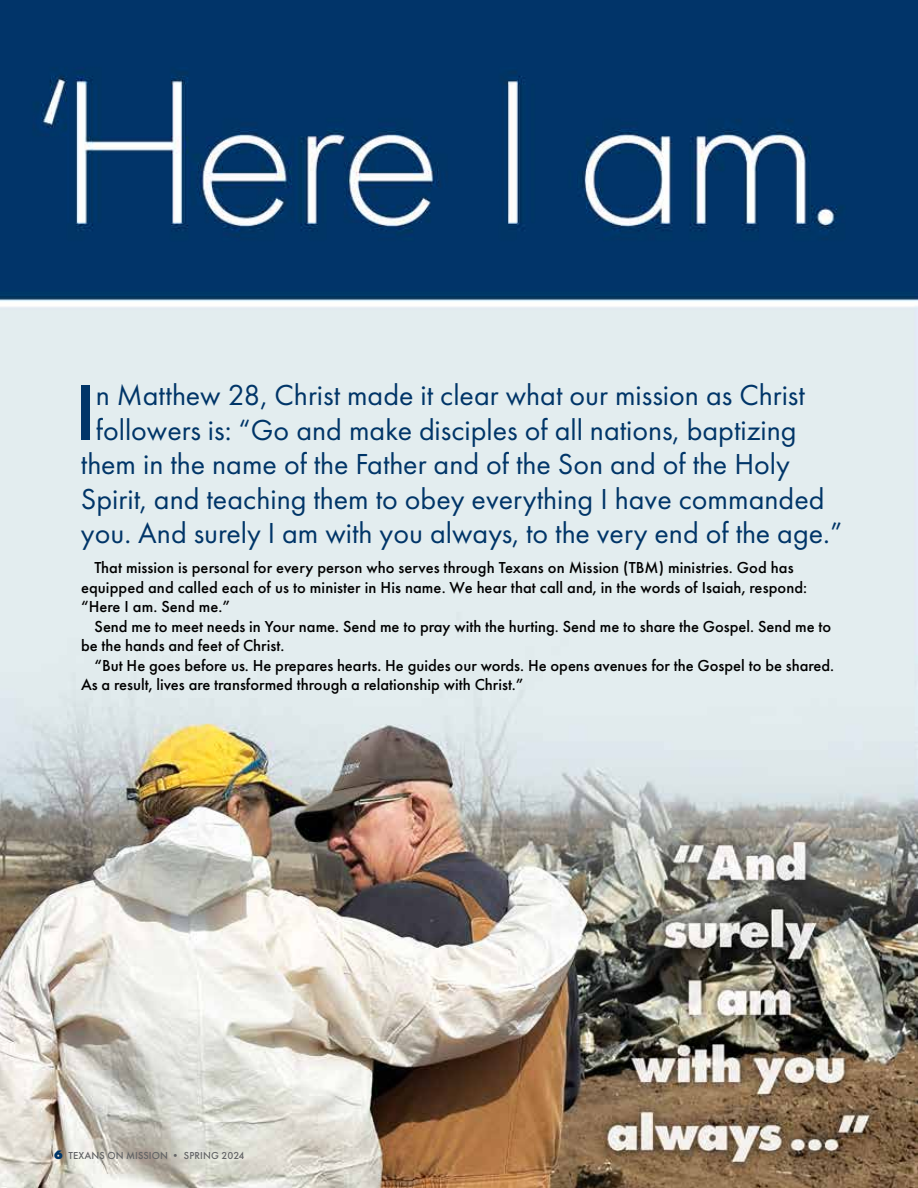
<style>
.page{position:relative;width:918px;height:1188px;background:#fff}
.page>*{position:absolute;margin:0;border:0;box-sizing:border-box;transform-origin:0 0}
.t1{font:500 81.75px "Futura PT";color:#003568}
.t2{font:30px "Futura PT";color:#003568}
.t3{font:500 16.5px/19.5px "Futura PT";color:#000}
.t4{font:500 10.5px "Futura PT";letter-spacing:.01em;color:#636466}
.s1{font-weight:800;font-size:12.75px;color:#003568}
</style>
<div class="page">
<img style="left:0;top:0;width:918px;height:1188px">
<h1 class="t1" style="left:74px;top:363px;width:23px">I</h1>
<h2 class="t2" style="left:96px;top:377px;width:711px">n Matthew 28, Christ made it clear what our mission as Christ</h2>
<h2 class="t2" style="left:96px;top:412px;width:702px">followers is: “Go and make disciples of all nations, baptizing</h2>
<h2 class="t2" style="left:81px;top:446px;width:710px">them in the name of the Father and of the Son and of the Holy</h2>
<h2 class="t2" style="left:81px;top:481px;width:745px">Spirit, and teaching them to obey everything I have commanded</h2>
<h2 class="t2" style="left:81px;top:515px;width:763px">you. And surely I am with you always, to the very end of the age.”</h2>
<p class="t3" style="left:81px;top:558px;width:728px;text-indent:13px">That mission is personal for every person who serves through Texans on Mission (TBM) ministries. God has equipped and called each of us to minister in His name. We hear that call and, in the words of Isaiah, respond: “Here I am. Send me.”</p>
<p class="t3" style="left:81px;top:616px;width:752px;text-indent:13px">Send me to meet needs in Your name. Send me to pray with the hurting. Send me to share the Gospel. Send me to be the hands and feet of Christ.</p>
<p class="t3" style="left:81px;top:655px;width:755px;text-indent:13px">“But He goes before us. He prepares hearts. He guides our words. He opens avenues for the Gospel to be shared.<br>As a result, lives are transformed through a relationship with Christ.”</p>
<p class="t4" style="left:54px;top:1149px;width:192px"><span class="s1">6</span> TEXANS ON MISSION • SPRING 2024</p>
</div>
